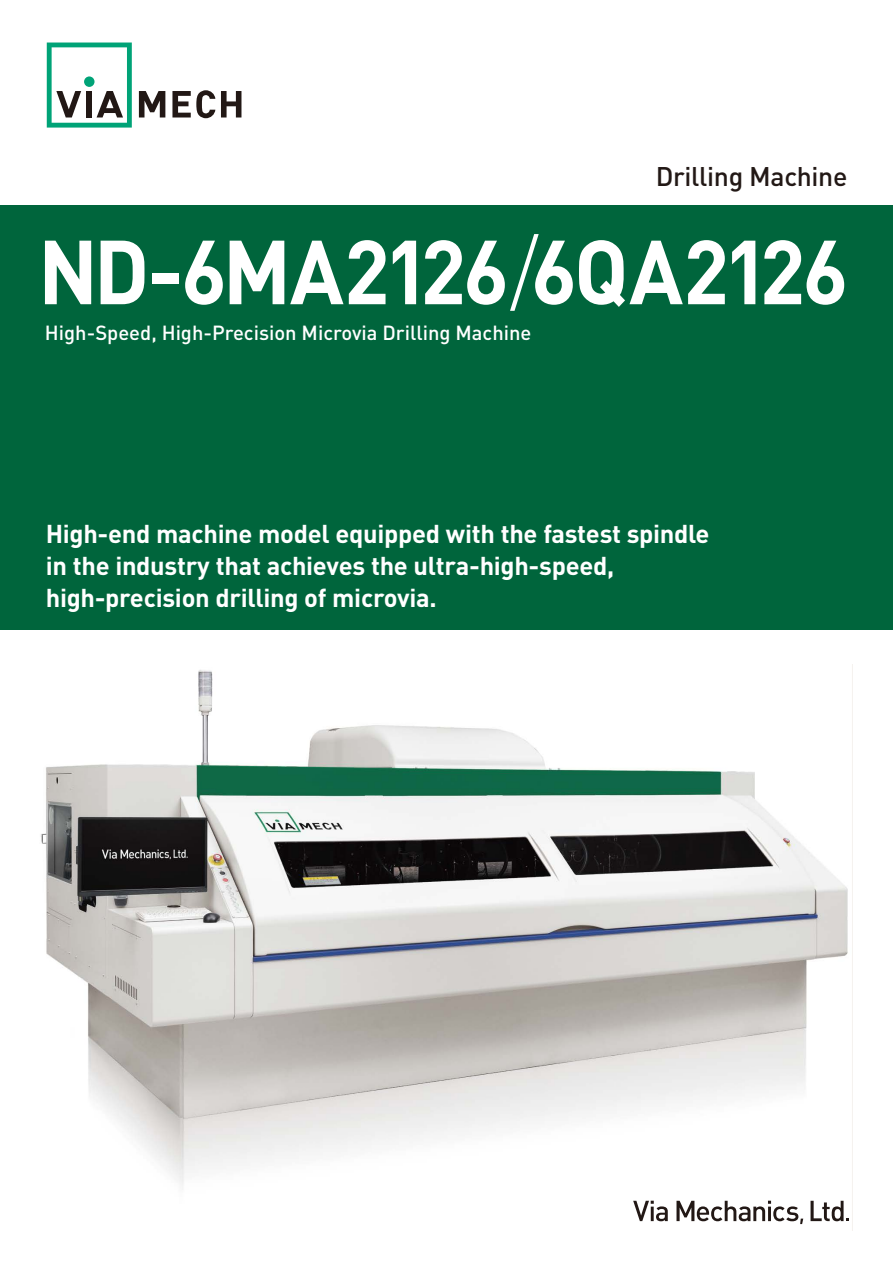
<style>
.page{position:relative;width:893px;height:1263px;background:#fff}
.page>*{position:absolute;margin:0;border:0;box-sizing:border-box;transform-origin:0 0}
.t1{font:700 89.25px "DIN";letter-spacing:-.035em;color:#fff;scale:.95 1}
.t2{font:500 26.7px "DIN";letter-spacing:-.015em;color:#221815}
.t3{font:700 25.5px/32px "DIN";letter-spacing:-.01em;color:#fff}
.t4{font:500 20.25px "DIN";color:#fff}
.s1{font-weight:300}
</style>
<div class="page">
<img style="left:41px;top:664px;width:812px;height:566px">
<div style="left:0;top:204px;width:893px;height:425px;background:#00653c"></div>
<svg style="left:47px;top:43px;width:85px;height:85px"></svg>
<svg style="left:139px;top:91px;width:26px;height:26px"></svg>
<svg style="left:172px;top:90px;width:43px;height:28px"></svg>
<svg style="left:221px;top:91px;width:20px;height:26px"></svg>
<svg style="left:633px;top:1201px;width:35px;height:20px"></svg>
<svg style="left:676px;top:1201px;width:127px;height:23px"></svg>
<svg style="left:810px;top:1201px;width:39px;height:20px"></svg>
<p class="t2" style="left:656px;top:160px;width:193px">Drilling Machine</p>
<h1 class="t1" style="left:38px;top:214px;width:855px">ND-6MA2126<span class="s1">/</span>6QA2126</h1>
<p class="t4" style="left:45px;top:320px;width:488px">High-Speed, High-Precision Microvia Drilling Machine</p>
<p class="t3" style="left:46px;top:517px;width:665px">High-end machine model equipped with the fastest spindle in the industry that achieves the ultra-high-speed, high-precision drilling of microvia.</p>
</div>
